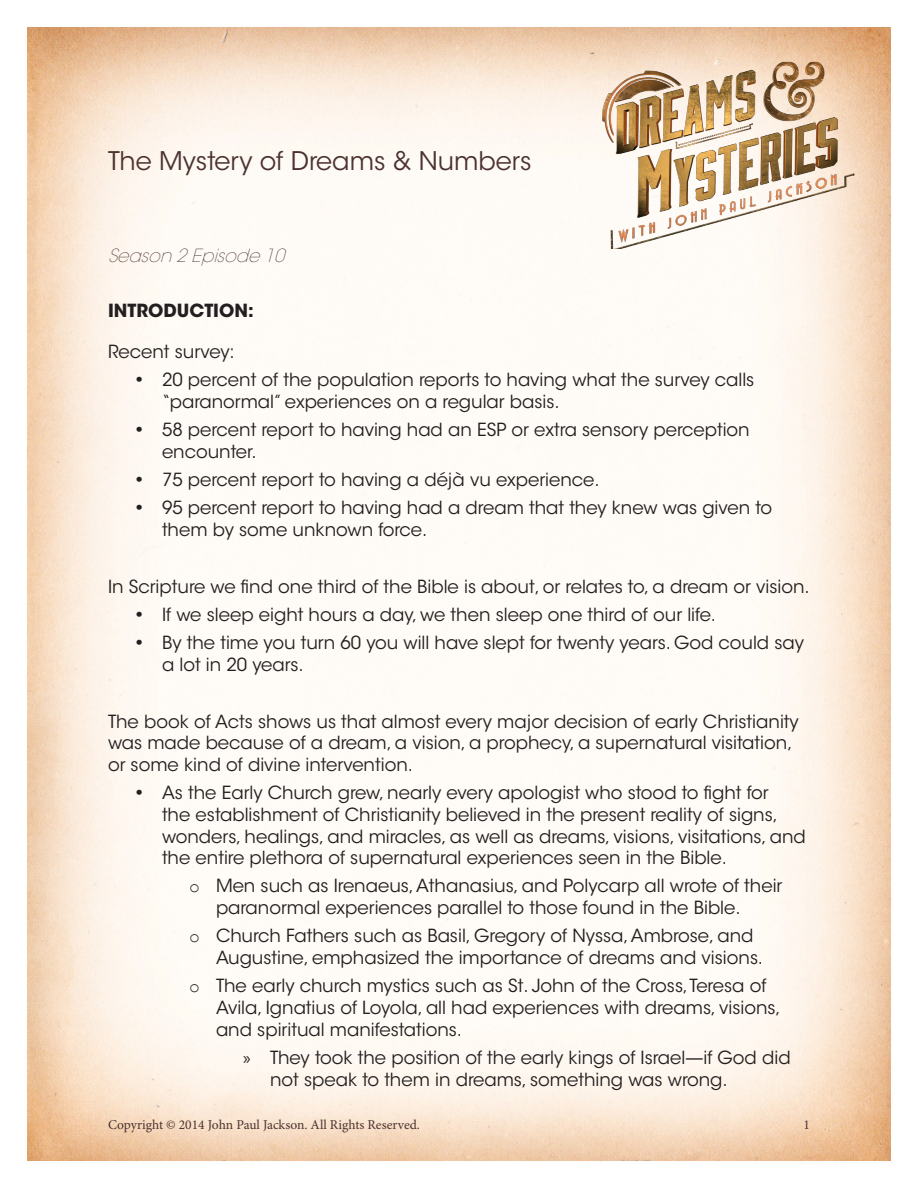
<style>
.page{position:relative;width:918px;height:1188px;background:#fff}
.page>*{position:absolute;margin:0;border:0;box-sizing:border-box;transform-origin:0 0}
.t1{font:25.5px "ITC Avant Garde Std";color:#4b3230}
.t2{font:18px/21.6px "ITC Avant Garde Std";color:#231f20}
.Default{font:italic 200 18px "ITC Avant Garde Std";color:#4b3230}
.t3{font:700 18px "ITC Avant Garde Std";color:#231f20}
.t4{font:13.5px "Minion Pro";color:#4b3230}
.s1{font-family:"Courier New"}
.s2{font-family:"Myriad Pro"}
</style>
<div class="page">
<img style="left:27px;top:27px;width:864px;height:1134px">
<img style="left:594px;top:53px;width:270px;height:196px">
<p class="t1" style="left:108px;top:146px;width:425px">The Mystery of Dreams &amp; Numbers</p>
<p class="Default" style="left:108px;top:245px;width:184px">Season 2Episode 10</p>
<p class="t3" style="left:108px;top:298px;width:147px">INTRODUCTION:</p>
<p class="t2" style="left:108px;top:341px;width:128px">Recent survey:</p>
<p class="t2" style="left:162px;top:369px;width:594px;text-indent:-27px">• 20 percent of the population reports to having what the survey calls “paranormal” experiences on a regular basis.</p>
<p class="t2" style="left:162px;top:419px;width:589px;text-indent:-27px">• 58 percent report to having had an ESP or extra sensory perception encounter.</p>
<p class="t2" style="left:135px;top:469px;width:466px">• 75 percent report to having a déjà vu experience.</p>
<p class="t2" style="left:162px;top:497px;width:612px;text-indent:-27px">• 95 percent report to having had a dream that they knew was given to them by some unknown force.</p>
<p class="t2" style="left:108px;top:576px;width:703px">In Scripture we find one third of the Bible is about, or relates to, a dream or vision.</p>
<p class="t2" style="left:135px;top:604px;width:583px">• If we sleep eight hours a day, we then sleep one third of our life.</p>
<p class="t2" style="left:162px;top:632px;width:643px;text-indent:-27px">• By the time you turn 60 you will have slept for twenty years. God could say a lot in 20 years.</p>
<p class="t2" style="left:108px;top:711px;width:692px">The book of Acts shows us that almost every major decision of early Christianity was made because of a dream, a vision, a prophecy, a supernatural visitation, or some kind of divine intervention.</p>
<p class="t2" style="left:162px;top:782px;width:645px;text-indent:-27px">• As the Early Church grew, nearly every apologist who stood to fight for<br>the establishment of Christianity believed in the present reality of signs, wonders, healings, and miracles, as well as dreams, visions, visitations, and the entire plethora of supernatural experiences seen in the Bible.</p>
<p class="t2" style="left:216px;top:875px;width:568px;text-indent:-27px"><span class="s1">o</span> Men such as Irenaeus, Athanasius, and Polycarp all wrote of their paranormal experiences parallel to those found in the Bible.</p>
<p class="t2" style="left:216px;top:925px;width:549px;text-indent:-27px"><span class="s1">o</span> Church Fathers such as Basil, Gregory of Nyssa, Ambrose, and<br>Augustine, emphasized the importance of dreams and visions.</p>
<p class="t2" style="left:216px;top:975px;width:566px;text-indent:-27px"><span class="s1">o</span> The early church mystics such as St. John of the Cross, Teresa of<br>Avila, Ignatius of Loyola, all had experiences with dreams, visions, and spiritual manifestations.</p>
<p class="t2" style="left:270px;top:1047px;width:522px;text-indent:-27px"><span class="s2">»</span> They took the position of the early kings of Israel—if God did not speak to them in dreams, something was wrong.</p>
<p class="t4" style="left:108px;top:1116px;width:313px">Copyright © 2014 John Paul Jackson. All Rights Reserved.</p>
<p class="t4" style="left:804px;top:1116px;width:8px">1</p>
</div>
